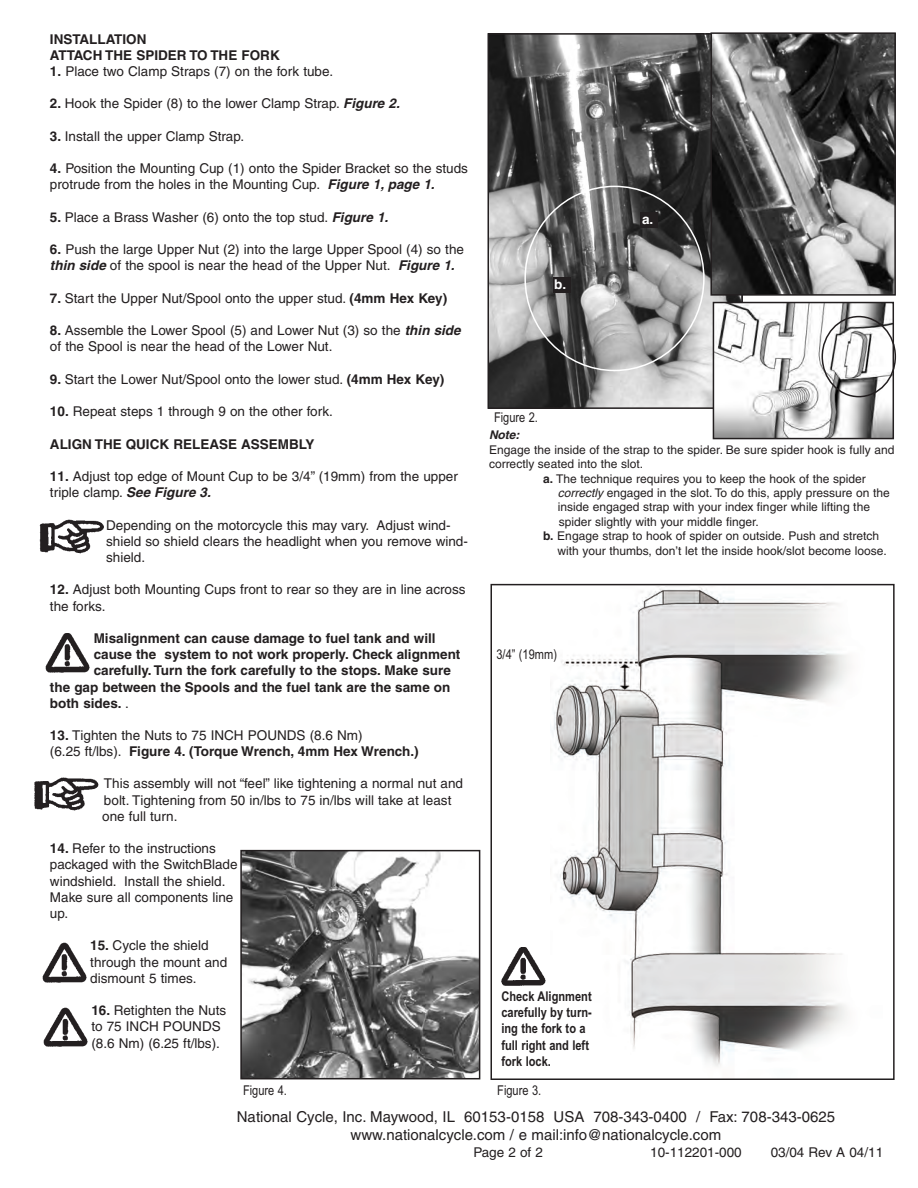
<style>
.page{position:relative;width:918px;height:1188px;background:#fff}
.page>*{position:absolute;margin:0;border:0;box-sizing:border-box;transform-origin:0 0}
.t1{font:15px/18px "Helvetica";color:#231f20;text-align:center}
.t2{font:13.5px/16.2px "Helvetica";color:#231f20}
.t3{font:700 13.5px/16.2px "Helvetica";color:#231f20}
.t4{font:700 13.5px/16.2px "Arial Narrow";color:#231f20}
.t5{font:13.5px "Arial Narrow";color:#231f20}
.t6{font:700 13.5px "Helvetica";color:#fff}
.t7{font:12px "Helvetica";color:#231f20}
.t8{font:italic 700 12px "Helvetica";color:#231f20}
.s1{font-weight:700}
.s2{font-weight:700;font-style:italic}
.s3{font-weight:400}
.s4{font-style:italic}
</style>
<div class="page">
<img style="left:552px;top:587px;width:298px;height:480px">
<div style="left:490px;top:584px;width:405px;height:496px;border:2px solid #231f20"></div>
<img style="left:39px;top:520px;width:65px;height:34px">
<img style="left:34px;top:778px;width:65px;height:33px">
<img style="left:46px;top:633px;width:44px;height:40px">
<img style="left:44px;top:1007px;width:44px;height:40px">
<img style="left:43px;top:943px;width:44px;height:40px">
<img style="left:491px;top:36px;width:249px;height:370px">
<div style="left:488px;top:33px;width:255px;height:376px;border:2px solid #231f20"></div>
<svg style="left:524px;top:186px;width:181px;height:185px;background:#808080"></svg>
<img style="left:713px;top:35px;width:180px;height:258px">
<div style="left:710px;top:32px;width:186px;height:264px;border:2px solid #231f20"></div>
<div style="left:640px;top:212px;width:18px;height:16px;background:#231f20"></div>
<div style="left:553px;top:278px;width:18px;height:15px;background:#231f20"></div>
<img style="left:243px;top:853px;width:234px;height:223px">
<div style="left:240px;top:850px;width:240px;height:229px;border:2px solid #231f20"></div>
<img style="left:716px;top:305px;width:175px;height:131px">
<div style="left:713px;top:302px;width:181px;height:137px;border:2px solid #231f20"></div>
<svg style="left:822px;top:316px;width:74px;height:81px"></svg>
<img style="left:501px;top:947px;width:45px;height:39px">
<p class="t3" style="left:50px;top:32px;width:231px">INSTALLATION<br>ATTACH THE SPIDER TO THE FORK</p>
<p class="t2" style="left:50px;top:64px;width:285px"><span class="s1">1.</span> Place two Clamp Straps (7) on the fork tube.</p>
<p class="t2" style="left:50px;top:97px;width:351px"><span class="s1">2.</span> Hook the Spider (8) to the lower Clamp Strap. <span class="s2">Figure 2.</span></p>
<p class="t2" style="left:50px;top:129px;width:196px"><span class="s1">3.</span> Install the upper Clamp Strap.</p>
<p class="t2" style="left:50px;top:162px;width:420px"><span class="s1">4.</span> Position the Mounting Cup (1) onto the Spider Bracket so the studs protrude from the holes in the Mounting Cup. <span class="s2">Figure 1, page 1.</span></p>
<p class="t2" style="left:50px;top:210px;width:340px"><span class="s1">5.</span> Place a Brass Washer (6) onto the top stud. <span class="s2">Figure 1.</span></p>
<p class="t2" style="left:50px;top:243px;width:416px"><span class="s1">6.</span> Push the large Upper Nut (2) into the large Upper Spool (4) so the <span class="s2">thin side</span> of the spool is near the head of the Upper Nut. <span class="s2">Figure 1.</span></p>
<p class="t2" style="left:50px;top:291px;width:399px"><span class="s1">7.</span> Start the Upper Nut/Spool onto the upper stud. <span class="s1">(4mm Hex Key)</span></p>
<p class="t2" style="left:50px;top:324px;width:412px"><span class="s1">8.</span> Assemble the Lower Spool (5) and Lower Nut (3) so the <span class="s2">thin side </span>of the Spool is near the head of the Lower Nut.</p>
<p class="t2" style="left:50px;top:372px;width:396px"><span class="s1">9.</span> Start the Lower Nut/Spool onto the lower stud. <span class="s1">(4mm Hex Key)</span></p>
<p class="t2" style="left:50px;top:405px;width:284px"><span class="s1">10.</span> Repeat steps 1 through 9 on the other fork.</p>
<p class="t3" style="left:50px;top:437px;width:266px">ALIGN THE QUICK RELEASE ASSEMBLY</p>
<p class="t2" style="left:50px;top:469px;width:409px"><span class="s1">11.</span> Adjust top edge of Mount Cup to be 3/4” (19mm) from the upper triple clamp. <span class="s2">See Figure 3.</span></p>
<p class="t2" style="left:106px;top:518px;width:363px">Depending on the motorcycle this may vary. Adjust wind&shy;shield so shield clears the headlight when you remove wind&shy;shield.</p>
<p class="t2" style="left:50px;top:583px;width:417px"><span class="s1">12.</span> Adjust both Mounting Cups front to rear so they are in line across the forks.</p>
<p class="t3" style="left:94px;top:631px;width:344px">Misalignment can cause damage to fuel tank and will</p>
<p class="t3" style="left:94px;top:648px;width:368px">cause the system to not work properly. Check alignment</p>
<p class="t3" style="left:94px;top:664px;width:359px">carefully. Turn the fork carefully to the stops. Make sure</p>
<p class="t3" style="left:50px;top:680px;width:402px">the gap between the Spools and the fuel tank are the same on</p>
<p class="t3" style="left:50px;top:696px;width:80px">both sides. <span class="s3">.</span></p>
<p class="t2" style="left:50px;top:728px;width:370px"><span class="s1">13.</span> Tighten the Nuts to 75 INCH POUNDS (8.6 Nm)<br>(6.25 ft/lbs). <span class="s1">Figure 4. (Torque Wrench, 4mm Hex Wrench.)</span></p>
<p class="t2" style="left:102px;top:777px;width:362px">This assembly will not “feel” like tightening a normal nut and bolt. Tightening from 50 in/lbs to 75 in/lbs will take at least one full turn.</p>
<p class="t2" style="left:50px;top:842px;width:189px"><span class="s1">14.</span> Refer to the instructions packaged with the SwitchBlade windshield. Install the shield.<br>Make sure all components line up.</p>
<p class="t2" style="left:90px;top:939px;width:138px"><span class="s1">15.</span> Cycle the shield through the mount and dismount 5 times.</p>
<p class="t2" style="left:91px;top:1004px;width:136px"><span class="s1">16.</span> Retighten the Nuts to 75 INCH POUNDS (8.6 Nm) (6.25 ft/lbs).</p>
<p class="t6" style="left:554px;top:279px;width:14px">b.</p>
<p class="t5" style="left:494px;top:409px;width:45px">Figure 2.</p>
<p class="t6" style="left:642px;top:214px;width:13px">a.</p>
<p class="t8" style="left:489px;top:431px;width:32px">Note:</p>
<p class="t7" style="left:489px;top:445px;width:407px">Engage the inside of the strap to the spider. Be sure spider hook is fully and</p>
<p class="t7" style="left:489px;top:460px;width:156px">correctly seated into the slot.</p>
<p class="t7" style="left:543px;top:474px;width:324px"><span class="s1">a.</span> The technique requires you to keep the hook of the spider</p>
<p class="t7" style="left:558px;top:488px;width:334px"><span class="s4">correctly</span> engaged in the slot. To do this, apply pressure on the</p>
<p class="t7" style="left:558px;top:503px;width:314px">inside engaged strap with your index finger while lifting the</p>
<p class="t7" style="left:559px;top:517px;width:202px">spider slightly with your middle finger.</p>
<p class="t7" style="left:543px;top:532px;width:338px"><span class="s1">b.</span> Engage strap to hook of spider on outside. Push and stretch</p>
<p class="t7" style="left:558px;top:546px;width:331px">with your thumbs, don’t let the inside hook/slot become loose.</p>
<p class="t5" style="left:496px;top:646px;width:62px">3/4” (19mm)</p>
<p class="t4" style="left:501px;top:988px;width:92px">Check Alignment carefully by turn&shy;ing the fork to a full right and left fork lock.</p>
<p class="t5" style="left:243px;top:1083px;width:45px">Figure 4.</p>
<p class="t5" style="left:497px;top:1082px;width:45px">Figure 3.</p>
<p class="t1" style="left:237px;top:1110px;width:600px">National Cycle, Inc. Maywood, IL 60153-0158 USA 708-343-0400 / Fax: 708-343-0625 www.nationalcycle.com / e mail:info@nationalcycle.com</p>
<p class="t2" style="left:473px;top:1146px;width:71px">Page 2 of 2</p>
<p class="t2" style="left:650px;top:1146px;width:93px">10-112201-000</p>
<p class="t2" style="left:771px;top:1146px;width:114px">03/04 Rev A 04/11</p>
</div>
